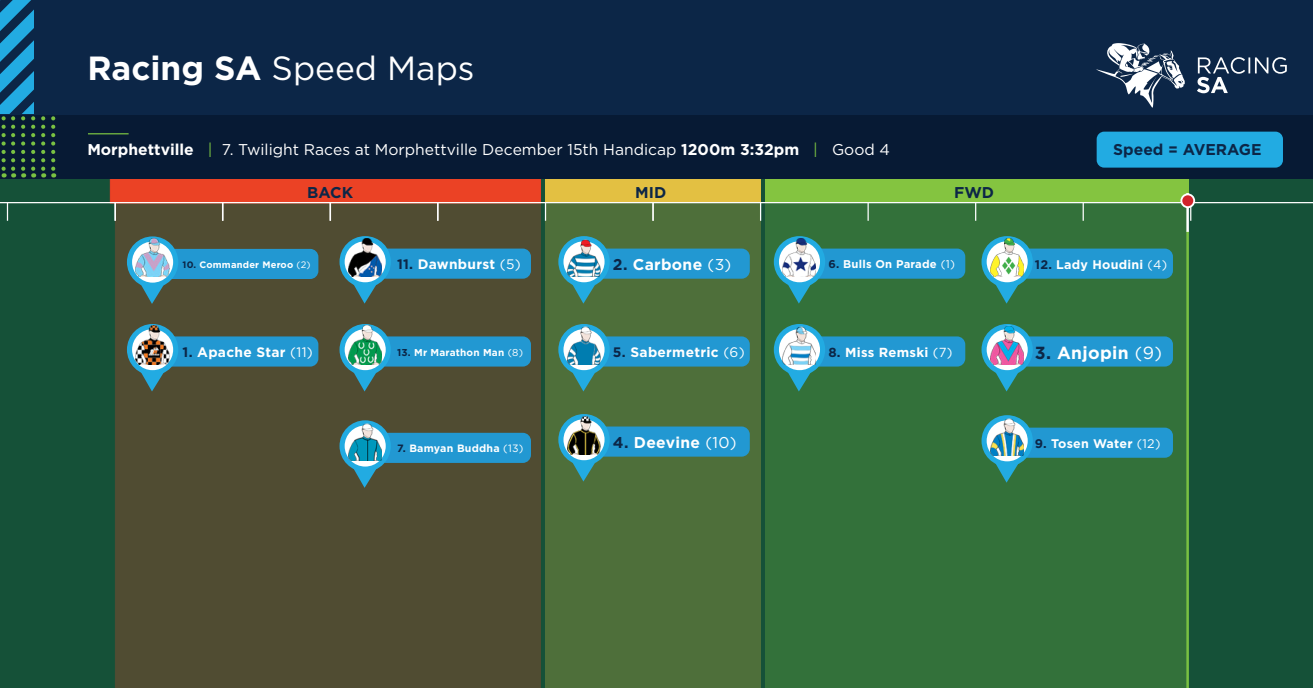
<style>
.page{position:relative;width:1313px;height:688px;background:#fff}
.page>*{position:absolute;margin:0;border:0;box-sizing:border-box;transform-origin:0 0}
.t1{font:33.5px "Gotham HTF";color:#fff}
.t2{font:700 17.5px "Gotham HTF";letter-spacing:.02em;color:#fff}
.t3{font:15.62px "Gotham";color:#fff}
.t4{font:700 15.62px "Gotham HTF";letter-spacing:.02em;color:#fff}
.t5{font:700 15.62px "Gotham HTF";color:#0c2647}
.t6{font:700 13.75px "Gotham HTF";letter-spacing:.02em;color:#fff}
.t7{font:700 13.12px "Gotham HTF";letter-spacing:.02em;color:#fff}
.t8{font:700 12.5px "Gotham HTF";letter-spacing:.02em;color:#fff}
.t9{font:700 11.25px "Gotham HTF";letter-spacing:.02em;color:#fff}
.t10{font:700 10.62px "Gotham HTF";letter-spacing:.02em;color:#fff}
.t11{font:700 10px "Gotham HTF";letter-spacing:.02em;color:#fff}
.t12{font:700 9.38px "Gotham HTF";letter-spacing:.02em;color:#fff}
.s1{font-weight:700}
.s2{font-family:"Gotham HTF";font-weight:700}
.s3{font-family:"Gotham HTF";color:#79c142}
.s4{font-family:"Gotham HTF"}
.s5{color:#0c2647}
.s6{font-family:"Gotham";font-weight:400}
</style>
<div class="page">
<div style="left:0;top:149px;width:1312px;height:539px;background:#155138"></div>
<div style="left:115px;top:203px;width:426px;height:485px;background:#504c32"></div>
<div style="left:110px;top:178px;width:431px;height:25px;background:#eb4225;border:1px solid #eb3e26"></div>
<div style="left:545px;top:178px;width:215px;height:25px;background:#e3c042"></div>
<div style="left:764px;top:178px;width:424px;height:25px;background:#84c440"></div>
<div style="left:546px;top:203px;width:215px;height:485px;background:#4e6f3a"></div>
<div style="left:764px;top:200px;width:422px;height:488px;background:#33713a"></div>
<div style="left:0;top:0;width:1312px;height:178px;background:#0c2647"></div>
<hr style="left:0;top:202px;width:1312px;height:1px;background:#fff">
<div style="left:0;top:115px;width:1312px;height:63px;background:#071a34"></div>
<svg style="left:545px;top:203px;width:1px;height:18px"></svg>
<hr style="left:88px;top:133px;width:41px;height:1px;background:#79c142">
<svg style="left:1197px;top:57px;width:89px;height:36px"></svg>
<svg style="left:1096px;top:43px;width:88px;height:65px"></svg>
<svg style="left:652px;top:203px;width:1px;height:18px"></svg>
<svg style="left:760px;top:203px;width:1px;height:18px"></svg>
<svg style="left:867px;top:203px;width:1px;height:18px"></svg>
<svg style="left:975px;top:203px;width:1px;height:18px"></svg>
<svg style="left:1082px;top:203px;width:1px;height:18px"></svg>
<svg style="left:1190px;top:207px;width:1px;height:14px"></svg>
<svg style="left:41px;top:116px;width:4px;height:61px"></svg>
<svg style="left:51px;top:116px;width:4px;height:61px"></svg>
<svg style="left:0;top:0;width:35px;height:177px"></svg>
<hr style="left:1186px;top:231px;width:2px;height:457px;background:#79c142">
<hr style="left:1186px;top:193px;width:2px;height:39px;background:#fff">
<div style="left:1181px;top:194px;width:13px;height:13px;background:#d1232a;border-radius:50%"></div>
<div style="left:1180px;top:193px;width:15px;height:15px;border:2px solid #fff;border-radius:50%"></div>
<svg style="left:7px;top:203px;width:1px;height:18px"></svg>
<svg style="left:114px;top:203px;width:2px;height:18px"></svg>
<svg style="left:222px;top:203px;width:1px;height:18px"></svg>
<svg style="left:329px;top:203px;width:2px;height:18px"></svg>
<svg style="left:437px;top:203px;width:1px;height:18px"></svg>
<svg style="left:127px;top:324px;width:191px;height:67px;background:#3f717c"></svg>
<img style="left:136px;top:326px;width:33px;height:38px">
<svg style="left:127px;top:236px;width:191px;height:68px;background:#40717b"></svg>
<img style="left:136px;top:238px;width:33px;height:38px">
<svg style="left:339px;top:324px;width:192px;height:67px;background:#3f717b"></svg>
<img style="left:348px;top:326px;width:34px;height:38px">
<svg style="left:339px;top:420px;width:192px;height:67px;background:#3f717b"></svg>
<img style="left:348px;top:422px;width:34px;height:38px">
<svg style="left:339px;top:236px;width:192px;height:67px;background:#3f717b"></svg>
<img style="left:348px;top:238px;width:34px;height:38px">
<svg style="left:774px;top:324px;width:191px;height:67px"></svg>
<img style="left:782px;top:326px;width:34px;height:38px">
<svg style="left:558px;top:324px;width:192px;height:67px"></svg>
<img style="left:567px;top:326px;width:33px;height:38px">
<svg style="left:558px;top:414px;width:192px;height:67px"></svg>
<img style="left:567px;top:416px;width:33px;height:38px">
<svg style="left:558px;top:236px;width:192px;height:67px"></svg>
<img style="left:567px;top:238px;width:33px;height:38px">
<svg style="left:774px;top:236px;width:191px;height:67px"></svg>
<img style="left:782px;top:238px;width:34px;height:38px">
<svg style="left:981px;top:236px;width:192px;height:67px"></svg>
<img style="left:990px;top:238px;width:33px;height:38px">
<svg style="left:981px;top:324px;width:192px;height:67px"></svg>
<img style="left:990px;top:326px;width:33px;height:38px">
<svg style="left:981px;top:415px;width:192px;height:67px"></svg>
<img style="left:990px;top:417px;width:33px;height:38px">
<div style="left:1096px;top:132px;width:186px;height:36px;background:#22abe2;border-radius:8px"></div>
<p class="t1" style="left:87px;top:49px;width:389px"><span class="s1">Racing SA</span> Speed Maps</p>
<p class="t3" style="left:87px;top:141px;width:804px"><span class="s2">Morphettville</span> <span class="s3">|</span> <span class="s4">7.</span> Twilight Races at Morphettville December 15th Handicap <span class="s2">1200m 3:32pm</span> <span class="s3">|</span> Good 4</p>
<p class="t5" style="left:307px;top:184px;width:47px">BACK</p>
<p class="t5" style="left:635px;top:184px;width:33px">MID</p>
<p class="t5" style="left:954px;top:184px;width:41px">FWD</p>
<p class="t5" style="left:1113px;top:141px;width:150px">Speed = AVERAGE</p>
<p class="t12" style="left:183px;top:259px;width:129px"><span class="s5">10.</span> Commander Meroo <span class="s6">(2)</span></p>
<p class="t6" style="left:183px;top:344px;width:132px"><span class="s5">1.</span> Apache Star <span class="s6">(11)</span></p>
<p class="t6" style="left:397px;top:256px;width:125px"><span class="s5">11.</span> Dawnburst <span class="s6">(5)</span></p>
<p class="t11" style="left:397px;top:346px;width:128px"><span class="s5">13.</span> Mr Marathon Man <span class="s6">(8)</span></p>
<p class="t10" style="left:397px;top:442px;width:128px"><span class="s5">7.</span> Bamyan Buddha <span class="s6">(13)</span></p>
<p class="t4" style="left:613px;top:255px;width:120px"><span class="s5">2.</span> Carbone <span class="s6">(3)</span></p>
<p class="t9" style="left:828px;top:258px;width:128px"><span class="s5">6.</span> Bulls On Parade <span class="s6">(1)</span></p>
<p class="t8" style="left:1035px;top:257px;width:134px"><span class="s5">12.</span> Lady Houdini <span class="s6">(4)</span></p>
<p class="t6" style="left:613px;top:344px;width:133px"><span class="s5">5.</span> Sabermetric <span class="s6">(6)</span></p>
<p class="t7" style="left:828px;top:345px;width:126px"><span class="s5">8.</span> Miss Remski <span class="s6">(7)</span></p>
<p class="t4" style="left:613px;top:433px;width:125px"><span class="s5">4.</span> Deevine <span class="s6">(10)</span></p>
<p class="t2" style="left:1035px;top:342px;width:129px"><span class="s5">3.</span> Anjopin <span class="s6">(9)</span></p>
<p class="t8" style="left:1035px;top:436px;width:127px"><span class="s5">9.</span> Tosen Water <span class="s6">(12)</span></p>
</div>
